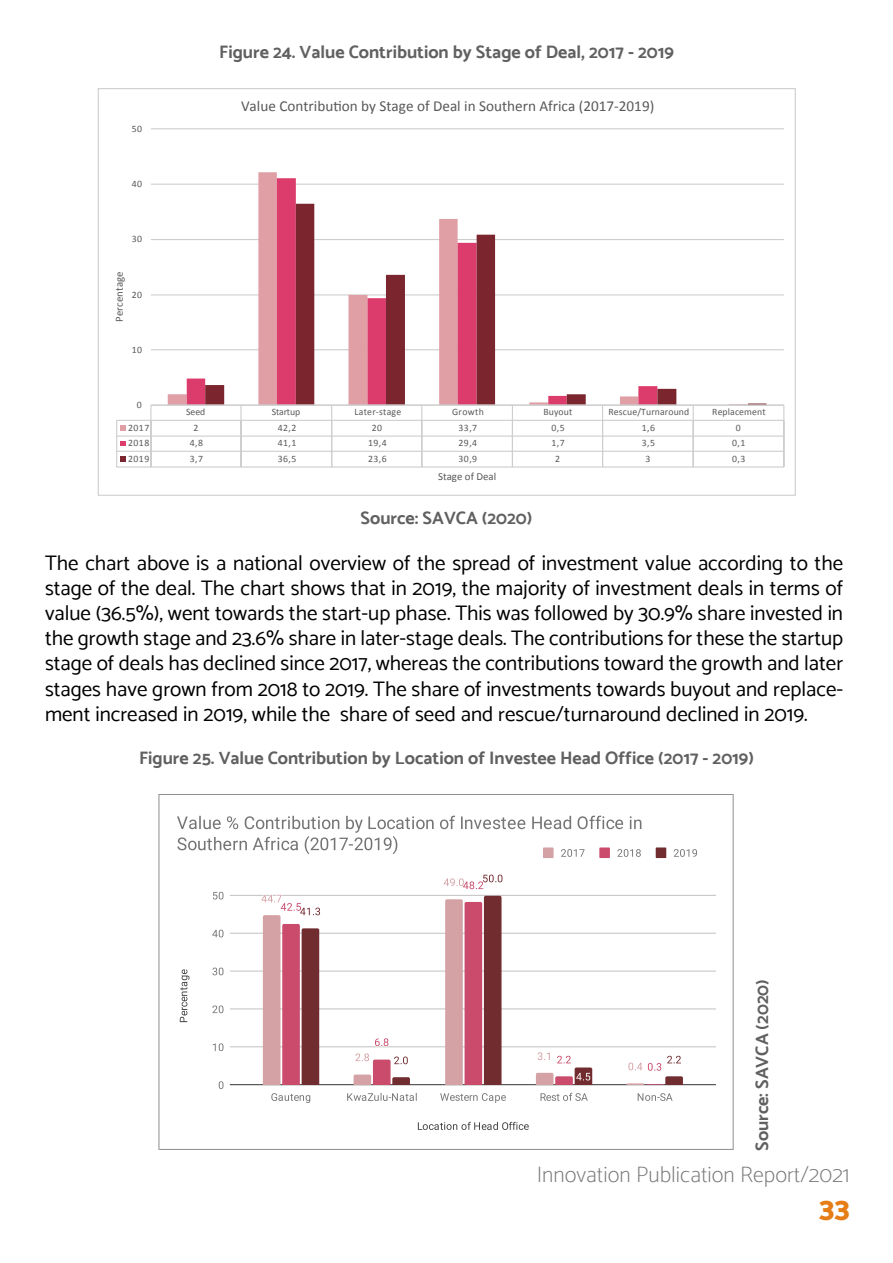
<style>
.page{position:relative;width:893px;height:1263px;background:#fff}
.page>*{position:absolute;margin:0;border:0;box-sizing:border-box;transform-origin:0 0}
.t1{font:800 30px "Catamaran";color:#e67d17}
.t2{font:100 22.5px "Catamaran";color:#777}
.t3{font:21px/25.2px "Catamaran";color:#000;text-align:justify}
.t4{font:700 18px "Catamaran";color:#606060}
.t5{font:15.15px "Calibri";color:#595959}
.t6{font:10.8px "Calibri";color:#595959}
.t7{font:9.75px "Calibri";letter-spacing:.01em;color:#595959}
.t8{font:9.75px "Calibri";letter-spacing:-.015em;color:#595959}
</style>
<div class="page">
<hr style="left:151px;top:349px;width:633px;height:1px;background:#cecece">
<hr style="left:151px;top:294px;width:633px;height:1px;background:#cecece">
<hr style="left:151px;top:239px;width:633px;height:1px;background:#cecece">
<hr style="left:151px;top:184px;width:633px;height:1px;background:#cecece">
<hr style="left:151px;top:128px;width:633px;height:1px;background:#cecece">
<svg style="left:187px;top:178px;width:561px;height:227px"></svg>
<svg style="left:205px;top:204px;width:561px;height:201px"></svg>
<hr style="left:151px;top:405px;width:633px;height:1px;background:#cecece">
<hr style="left:117px;top:420px;width:667px;height:1px;background:#cecece">
<hr style="left:117px;top:435px;width:667px;height:2px;background:#cecece">
<hr style="left:117px;top:451px;width:667px;height:1px;background:#cecece">
<hr style="left:117px;top:466px;width:667px;height:2px;background:#cecece">
<svg style="left:150px;top:405px;width:1px;height:61px"></svg>
<svg style="left:240px;top:406px;width:2px;height:60px"></svg>
<svg style="left:331px;top:406px;width:1px;height:60px"></svg>
<svg style="left:421px;top:406px;width:1px;height:60px"></svg>
<svg style="left:512px;top:406px;width:1px;height:60px"></svg>
<svg style="left:602px;top:406px;width:1px;height:60px"></svg>
<svg style="left:693px;top:406px;width:1px;height:60px"></svg>
<svg style="left:783px;top:406px;width:1px;height:60px"></svg>
<svg style="left:116px;top:420px;width:10px;height:47px"></svg>
<hr style="left:230px;top:1084px;width:486px;height:1px;background:#333">
<hr style="left:230px;top:1046px;width:486px;height:1px;background:#c1c1c1">
<hr style="left:230px;top:1009px;width:486px;height:1px;background:#c1c1c1">
<hr style="left:230px;top:971px;width:486px;height:1px;background:#c1c1c1">
<hr style="left:230px;top:933px;width:486px;height:1px;background:#c1c1c1">
<hr style="left:230px;top:895px;width:486px;height:1px;background:#c1c1c1">
<svg style="left:260px;top:894px;width:62px;height:191px"></svg>
<svg style="left:353px;top:1038px;width:58px;height:47px"></svg>
<svg style="left:442px;top:874px;width:62px;height:211px"></svg>
<svg style="left:535px;top:1052px;width:58px;height:33px"></svg>
<svg style="left:626px;top:1055px;width:58px;height:30px"></svg>
<svg style="left:418px;top:1122px;width:111px;height:8px"></svg>
<svg style="left:180px;top:969px;width:10px;height:53px"></svg>
<svg style="left:219px;top:1081px;width:4px;height:8px"></svg>
<svg style="left:213px;top:1043px;width:10px;height:8px"></svg>
<svg style="left:212px;top:1005px;width:11px;height:8px"></svg>
<svg style="left:212px;top:967px;width:11px;height:8px"></svg>
<svg style="left:212px;top:930px;width:11px;height:7px"></svg>
<svg style="left:213px;top:892px;width:10px;height:7px"></svg>
<svg style="left:271px;top:1093px;width:39px;height:10px"></svg>
<svg style="left:347px;top:1093px;width:70px;height:8px"></svg>
<svg style="left:440px;top:1093px;width:66px;height:10px"></svg>
<svg style="left:540px;top:1093px;width:48px;height:8px"></svg>
<svg style="left:638px;top:1093px;width:35px;height:8px"></svg>
<div style="left:543px;top:847px;width:11px;height:11px;background:#d4a1a5"></div>
<div style="left:656px;top:847px;width:10px;height:11px;background:#712c30"></div>
<svg style="left:674px;top:849px;width:23px;height:8px"></svg>
<svg style="left:177px;top:816px;width:464px;height:41px"></svg>
<hr style="left:159px;top:794px;width:573px;height:1px;background:#8e8e8e">
<hr style="left:733px;top:794px;width:1px;height:354px;background:#8e8e8e">
<hr style="left:160px;top:1149px;width:573px;height:1px;background:#8e8e8e">
<hr style="left:159px;top:795px;width:1px;height:354px;background:#8e8e8e">
<p class="t4" style="left:219px;top:41px;width:456px">Figure 24. Value Contribution by Stage of Deal, 2017 - 2019</p>
<p class="t7" style="left:132px;top:122px;width:12px">50</p>
<p class="t7" style="left:132px;top:177px;width:12px">40</p>
<p class="t7" style="left:132px;top:232px;width:12px">30</p>
<p class="t6" style="left:112px;top:321px;width:51px;rotate:-90deg">Percentage</p>
<p class="t7" style="left:132px;top:288px;width:12px">20</p>
<p class="t7" style="left:132px;top:343px;width:12px">10</p>
<p class="t7" style="left:137px;top:398px;width:6px">0</p>
<p class="t5" style="left:241px;top:95px;width:415px">Value Contribution by Stage of Deal in Southern Africa (2017-2019)</p>
<p class="t7" style="left:186px;top:405px;width:20px">Seed</p>
<p class="t8" style="left:272px;top:405px;width:30px">Startup</p>
<p class="t7" style="left:354px;top:405px;width:48px">Later-stage</p>
<p class="t7" style="left:452px;top:405px;width:33px">Growth</p>
<p class="t7" style="left:543px;top:405px;width:30px">Buyout</p>
<p class="t7" style="left:608px;top:405px;width:82px">Rescue/Turnaround</p>
<p class="t7" style="left:712px;top:405px;width:55px">Replacement</p>
<p class="t7" style="left:128px;top:421px;width:23px">2017</p>
<p class="t7" style="left:193px;top:421px;width:6px">2</p>
<p class="t7" style="left:278px;top:421px;width:20px">42,2</p>
<p class="t7" style="left:372px;top:421px;width:12px">20</p>
<p class="t7" style="left:459px;top:421px;width:20px">33,7</p>
<p class="t7" style="left:551px;top:421px;width:15px">0,5</p>
<p class="t7" style="left:642px;top:421px;width:15px">1,6</p>
<p class="t7" style="left:736px;top:421px;width:6px">0</p>
<p class="t7" style="left:128px;top:436px;width:23px">2018</p>
<p class="t7" style="left:190px;top:436px;width:15px">4,8</p>
<p class="t7" style="left:278px;top:436px;width:20px">41,1</p>
<p class="t7" style="left:368px;top:436px;width:20px">19,4</p>
<p class="t7" style="left:459px;top:436px;width:20px">29,4</p>
<p class="t7" style="left:551px;top:436px;width:15px">1,7</p>
<p class="t7" style="left:642px;top:436px;width:15px">3,5</p>
<p class="t7" style="left:732px;top:436px;width:15px">0,1</p>
<p class="t7" style="left:128px;top:452px;width:23px">2019</p>
<p class="t7" style="left:190px;top:452px;width:15px">3,7</p>
<p class="t7" style="left:278px;top:452px;width:20px">36,5</p>
<p class="t7" style="left:368px;top:452px;width:20px">23,6</p>
<p class="t7" style="left:459px;top:452px;width:20px">30,9</p>
<p class="t7" style="left:555px;top:452px;width:6px">2</p>
<p class="t7" style="left:645px;top:452px;width:6px">3</p>
<p class="t7" style="left:732px;top:452px;width:15px">0,3</p>
<p class="t6" style="left:438px;top:468px;width:60px">Stage of Deal</p>
<p class="t4" style="left:361px;top:507px;width:173px">Source: SAVCA (2020)</p>
<p class="t3" style="left:45px;top:550px;width:800px">The chart above is a national overview of the spread of investment value according to the stage of the deal. The chart shows that in 2019, the majority of investment deals in terms of value (36.5%), went towards the start-up phase. This was followed by 30.9% share invested in the growth stage and 23.6% share in later-stage deals. The contributions for these the startup stage of deals has declined since 2017, whereas the contributions toward the growth and later stages have grown from 2018 to 2019. The share of investments towards buyout and replace&shy;ment increased in 2019, while the share of seed and rescue/turnaround declined in 2019.</p>
<p class="t4" style="left:139px;top:747px;width:616px">Figure 25. Value Contribution by Location of Investee Head Office (2017 - 2019)</p>
<p class="t4" style="left:751px;top:1151px;width:173px;rotate:-90deg">Source: SAVCA (2020)</p>
<p class="t2" style="left:537px;top:1157px;width:314px">Innovation Publication Report/2021</p>
<h1 class="t1" style="left:819px;top:1190px;width:32px">33</h1>
</div>
